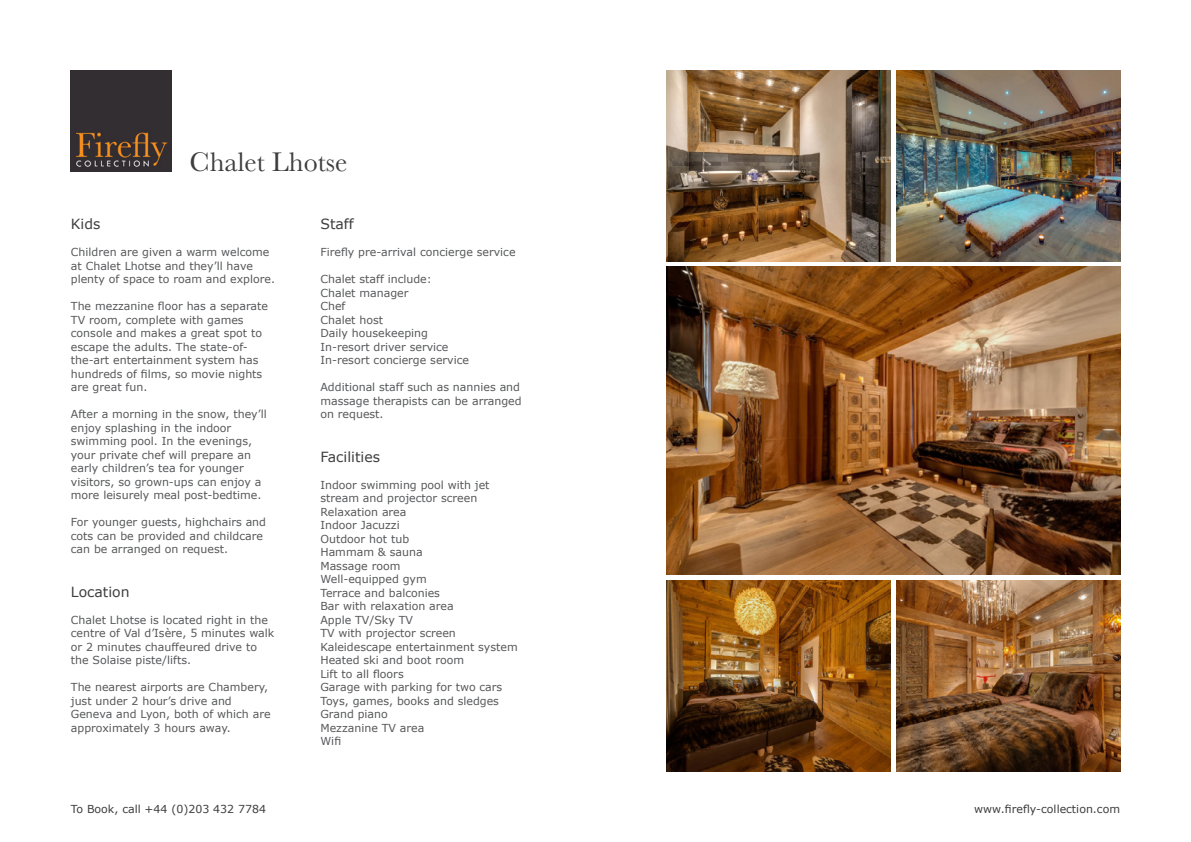
<style>
.page{position:relative;width:1191px;height:842px;background:#fff}
.page>*{position:absolute;margin:0;border:0;box-sizing:border-box;transform-origin:0 0}
.t1{font:28px "Baskerville";color:#3e3e3f}
.t2{font:14px "Verdana";color:#3e3e3f}
.t3{font:11px/13.5px "Verdana";color:#57585a}
.t4{font:11px "Verdana";color:#3e3e3f}
</style>
<div class="page">
<img style="left:71px;top:71px;width:101px;height:101px">
<img style="left:666px;top:267px;width:454px;height:307px">
<img style="left:896px;top:580px;width:224px;height:191px">
<img style="left:666px;top:580px;width:224px;height:191px">
<img style="left:666px;top:71px;width:224px;height:190px">
<img style="left:896px;top:71px;width:224px;height:190px">
<p class="t1" style="left:190px;top:145px;width:159px">Chalet Lhotse</p>
<p class="t2" style="left:71px;top:215px;width:31px">Kids</p>
<p class="t3" style="left:71px;top:245px;width:206px">Children are given a warm welcome at Chalet Lhotse and they’ll have plenty of space to roam and explore.</p>
<p class="t3" style="left:71px;top:299px;width:199px">The mezzanine floor has a separate<br>TV room, complete with games console and makes a great spot to escape the adults. The state-of&shy;the-art entertainment system has hundreds of films, so movie nights are great fun.</p>
<p class="t3" style="left:71px;top:407px;width:197px">After a morning in the snow, they’ll enjoy splashing in the indoor swimming pool. In the evenings, your private chef will prepare an early children’s tea for younger visitors, so grown-ups can enjoy a more leisurely meal post-bedtime.</p>
<p class="t3" style="left:71px;top:515px;width:197px">For younger guests, highchairs and cots can be provided and childcare can be arranged on request.</p>
<p class="t2" style="left:71px;top:583px;width:60px">Location</p>
<p class="t3" style="left:71px;top:613px;width:205px">Chalet Lhotse is located right in the centre of Val d’Isère, 5 minutes walk or 2 minutes chauffeured drive to the Solaise piste/lifts.</p>
<p class="t3" style="left:71px;top:681px;width:201px">The nearest airports are Chambery, just under 2 hour’s drive and<br>Geneva and Lyon, both of which are approximately 3 hours away.</p>
<p class="t4" style="left:71px;top:802px;width:197px">To Book, call +44 (0)203 432 7784</p>
<p class="t2" style="left:320px;top:215px;width:35px">Staff</p>
<p class="t3" style="left:320px;top:245px;width:197px">Firefly pre-arrival concierge service</p>
<p class="t3" style="left:320px;top:272px;width:113px">Chalet staff include:</p>
<p class="t3" style="left:320px;top:286px;width:90px">Chalet manager</p>
<p class="t3" style="left:320px;top:299px;width:27px">Chef</p>
<p class="t3" style="left:320px;top:313px;width:64px">Chalet host</p>
<p class="t3" style="left:320px;top:326px;width:109px">Daily housekeeping</p>
<p class="t3" style="left:320px;top:340px;width:130px">In-resort driver service</p>
<p class="t3" style="left:320px;top:353px;width:150px">In-resort concierge service</p>
<p class="t3" style="left:320px;top:380px;width:203px">Additional staff such as nannies and massage therapists can be arranged on request.</p>
<p class="t2" style="left:320px;top:448px;width:61px">Facilities</p>
<p class="t3" style="left:320px;top:478px;width:171px">Indoor swimming pool with jet stream and projector screen</p>
<p class="t3" style="left:320px;top:505px;width:88px">Relaxation area</p>
<p class="t3" style="left:320px;top:519px;width:81px">Indoor Jacuzzi</p>
<p class="t3" style="left:320px;top:532px;width:90px">Outdoor hot tub</p>
<p class="t3" style="left:320px;top:546px;width:104px">Hammam &amp; sauna</p>
<p class="t3" style="left:320px;top:559px;width:81px">Massage room</p>
<p class="t3" style="left:320px;top:573px;width:108px">Well-equipped gym</p>
<p class="t3" style="left:320px;top:586px;width:121px">Terrace and balconies</p>
<p class="t3" style="left:320px;top:600px;width:135px">Bar with relaxation area</p>
<p class="t3" style="left:320px;top:613px;width:94px">Apple TV/Sky TV</p>
<p class="t3" style="left:320px;top:627px;width:137px">TV with projector screen</p>
<p class="t3" style="left:320px;top:640px;width:199px">Kaleidescape entertainment system</p>
<p class="t3" style="left:320px;top:654px;width:145px">Heated ski and boot room</p>
<p class="t3" style="left:320px;top:667px;width:85px">Lift to all floors</p>
<p class="t3" style="left:320px;top:681px;width:183px">Garage with parking for two cars</p>
<p class="t3" style="left:320px;top:694px;width:180px">Toys, games, books and sledges</p>
<p class="t3" style="left:320px;top:708px;width:69px">Grand piano</p>
<p class="t3" style="left:320px;top:721px;width:106px">Mezzanine TV area</p>
<p class="t3" style="left:320px;top:735px;width:22px">Wifi</p>
<p class="t4" style="left:974px;top:802px;width:147px">www.firefly-collection.com</p>
</div>
